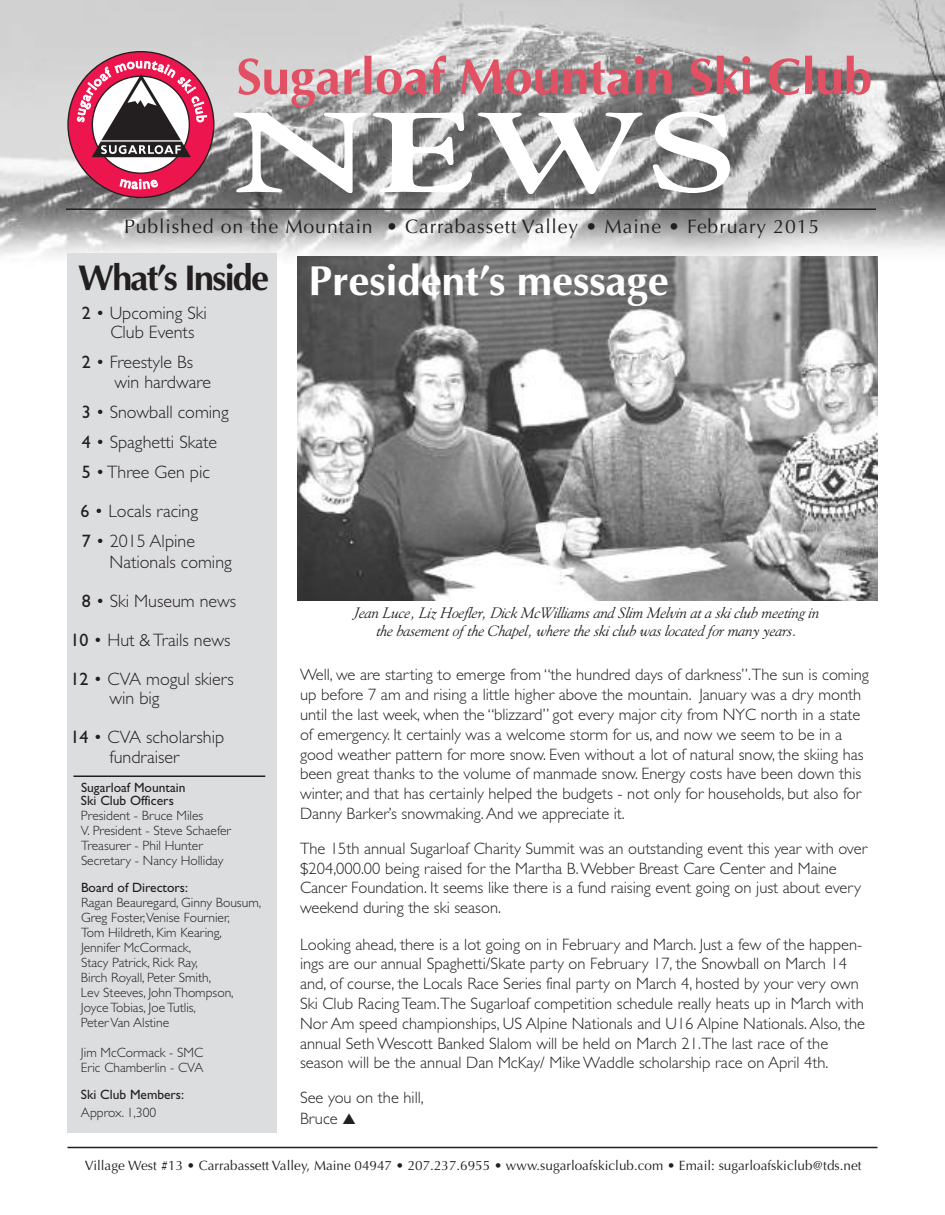
<style>
.page{position:relative;width:945px;height:1215px;background:#fff}
.page>*{position:absolute;margin:0;border:0;box-sizing:border-box;transform-origin:0 0}
.t1{font:700 112.5px "Goudy";color:#fff;scale:1.5 1}
.t2{font:700 51px "Optima";color:#e25064}
.t3{font:700 42px "Optima";color:#fff}
.t4{font:700 36px "Optima";letter-spacing:-.05em;color:#231f20}
.t5{font:19.5px "Optima";letter-spacing:.045em;color:#231f20}
.t6{font:300 18px/30px "Gill Sans";color:#231f20}
.t7{font:16.5px/19.8px "Gill Sans Light TT";color:#231f20}
.t8{font:italic 15px/18px "Goudy";color:#231f20;text-align:center}
.t9{font:300 13.5px/15px "Gill Sans";color:#231f20}
.t10{font:13.5px "Optima";color:#231f20}
.t11{font:13.5px/15px "Gill Sans Light TT";color:#231f20}
.t12{font:13.5px/13.5px "Gill Sans TT";color:#231f20}
.t13{font:13.5px "Gill Sans";color:#231f20}
.s1{font-family:"Gill Sans TT";font-weight:400}
.s2{font-family:"Gill Sans";font-weight:300}
</style>
<div class="page">
<img style="left:0;top:0;width:945px;height:275px">
<div style="left:68px;top:254px;width:209px;height:879px;background:#dcdddf"></div>
<hr style="left:68px;top:1147px;width:810px;height:1px;background:#231f20">
<hr style="left:66px;top:208px;width:810px;height:2px;background:#231f20">
<svg style="left:67px;top:51px;width:148px;height:147px"></svg>
<hr style="left:74px;top:776px;width:191px;height:1px;background:#231f20">
<img style="left:297px;top:256px;width:581px;height:345px">
<h2 class="t2" style="left:236px;top:47px;width:638px">Sugarloaf Mountain Ski Club</h2>
<h1 class="t1" style="left:232px;top:87px;width:339px">NEWS</h1>
<p class="t5" style="left:124px;top:215px;width:697px">Published on the Mountain • Carrabassett Valley • Maine • February 2015</p>
<h3 class="t4" style="left:78px;top:257px;width:192px">What’s Inside</h3>
<p class="t6" style="left:110px;top:305px;width:98px;line-height:19.5px;text-indent:-29px"><span class="s1">2</span> • Upcoming Ski<br>Club Events</p>
<p class="t6" style="left:114px;top:354px;width:98px;line-height:19.5px;text-indent:-33px"><span class="s1">2</span> • Freestyle Bs win hardware</p>
<p class="t6" style="left:82px;top:399px;width:149px"><span class="s1">3</span> • Snowball coming<br><span class="s1">4</span> • Spaghetti Skate<br><span class="s1">5</span> •Three Gen pic</p>
<p class="t6" style="left:81px;top:498px;width:119px"><span class="s1">6</span> • Locals racing<br><span class="s1">7</span> • 2015 Alpine</p>
<p class="t6" style="left:110px;top:549px;width:124px">Nationals coming</p>
<p class="t6" style="left:82px;top:588px;width:156px"><span class="s1">8</span> • Ski Museum news</p>
<p class="t6" style="left:71px;top:627px;width:161px"><span class="s1">10</span> • Hut &amp;Trails news</p>
<p class="t6" style="left:71px;top:666px;width:165px"><span class="s1">12</span> • CVA mogul skiers</p>
<p class="t6" style="left:70px;top:681px;width:155px;line-height:39px;text-indent:39px">win big<br><span class="s1">14</span> • CVA scholarship</p>
<p class="t6" style="left:109px;top:744px;width:71px">fundraiser</p>
<p class="t12" style="left:81px;top:780px;width:106px">Sugarloaf Mountain<br>Ski Club Officers</p>
<p class="t9" style="left:81px;top:810px;width:152px">President - Bruce Miles<br>V. President - Steve Schaefer<br>Treasurer - Phil Hunter<br>Secretary - Nancy Holliday</p>
<p class="t13" style="left:81px;top:883px;width:109px">Board of Directors:</p>
<p class="t9" style="left:81px;top:897px;width:182px">Ragan Beauregard, Ginny Bousum,<br>Greg Foster,Venise Fournier,<br>Tom Hildreth, Kim Kearing,<br>Jennifer McCormack,</p>
<p class="t11" style="left:81px;top:955px;width:118px">Stacy Patrick, <span class="s2">Rick Ray,</span></p>
<p class="t9" style="left:81px;top:972px;width:154px">Birch Royall, Peter Smith,<br>Lev Steeves, JohnThompson,<br>JoyceTobias, JoeTutlis,<br>PeterVan Alstine</p>
<p class="t11" style="left:81px;top:1045px;width:124px">Jim McCormack - SMC<br>Eric Chamberlin - CVA</p>
<p class="t13" style="left:81px;top:1090px;width:105px">Ski Club Members:</p>
<p class="t9" style="left:81px;top:1107px;width:77px">Approx. 1,300</p>
<h3 class="t3" style="left:309px;top:256px;width:361px">President’s message</h3>
<p class="t8" style="left:353px;top:603px;width:469px">Jean Luce, Liz Hoefler, Dick McWilliams and Slim Melvin at a ski club meeting in the basement of the Chapel, where the ski club was located for many y ears.</p>
<p class="t7" style="left:300px;top:665px;width:570px">Well, we are starting to emerge from “the hundred days of darkness”.The sun is coming up before 7 am and rising a little higher above the mountain. January was a dry month until the last week, when the “blizzard” got every major city from NYC north in a state of emergency. It certainly was a welcome storm for us, and now we seem to be in a good weather pattern for more snow. Even without a lot of natural snow, the skiing has been great thanks to the volume of manmade snow. Energy costs have been down this winter, and that has certainly helped the budgets - not only for households, but also for Danny Barker’s snowmaking.And we appreciate it.</p>
<p class="t7" style="left:300px;top:838px;width:569px">The 15th annual Sugarloaf Charity Summit was an outstanding event this year with over $204,000.00 being raised for the Martha B.Webber Breast Care Center and Maine Cancer Foundation. It seems like there is a fund raising event going on just about every weekend during the ski season.</p>
<p class="t7" style="left:300px;top:934px;width:567px">Looking ahead, there is a lot going on in February and March. Just a few of the happen&shy;ings are our annual Spaghetti/Skate party on February 17, the Snowball on March 14 and, of course, the Locals Race Series final party on March 4, hosted by your very own Ski Club RacingTeam.The Sugarloaf competition schedule really heats up in March with Nor Am speed championships, US Alpine Nationals and U16 Alpine Nationals.Also, the annual Seth Wescott Banked Slalom will be held on March 21.The last race of the season will be the annual Dan McKay/ Mike Waddle scholarship race on April 4th.</p>
<p class="t7" style="left:300px;top:1087px;width:125px;line-height:20.7px">See you on the hill,<br>Bruce ▲</p>
<p class="t10" style="left:85px;top:1158px;width:778px">Village West #13 • Carrabassett Valley, Maine 04947 • 207.237.6955 • www.sugarloafskiclub.com • Email: sugarloafskiclub@tds.net</p>
</div>
